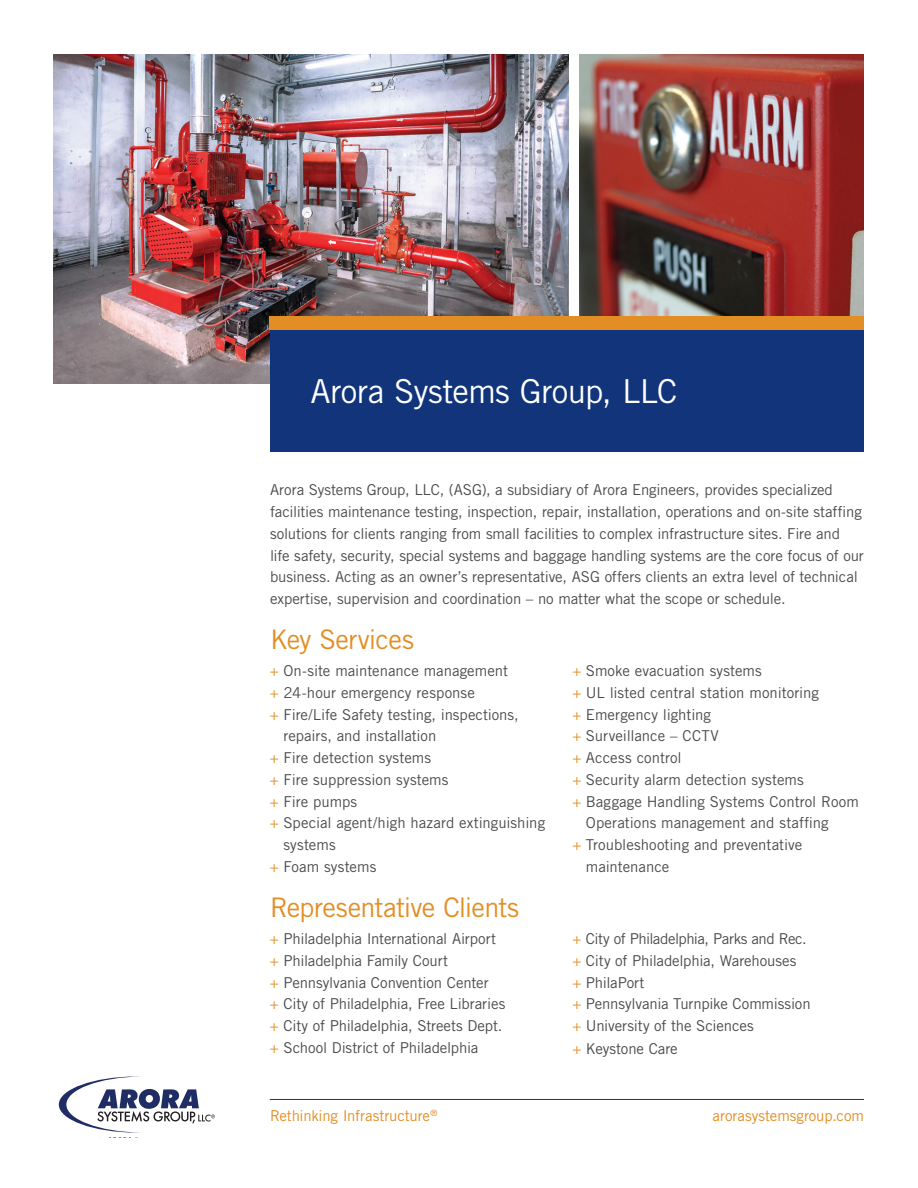
<style>
.page{position:relative;width:918px;height:1188px;background:#fff}
.page>*{position:absolute;margin:0;border:0;box-sizing:border-box;transform-origin:0 0}
.t1{font:33px "Trade Gothic LT Std";letter-spacing:-.02em;color:#fff}
.t2{font:27px "Trade Gothic LT Std";letter-spacing:-.025em;color:#e28e25}
.t3{font:15px/21.8px "Trade Gothic LT Std";letter-spacing:-.005em;color:#4b4c4d}
.t4{font:15px "Trade Gothic LT Std";letter-spacing:-.005em;color:#e28e25}
.s1{color:#e28e25}
</style>
<div class="page">
<hr style="left:270px;top:1099px;width:594px;height:1px;background:#11347a">
<img style="left:579px;top:54px;width:285px;height:262px">
<img style="left:54px;top:54px;width:514px;height:330px">
<div style="left:270px;top:316px;width:594px;height:14px;background:#e28e25"></div>
<div style="left:270px;top:330px;width:594px;height:122px;background:#11347a"></div>
<svg style="left:59px;top:1076px;width:156px;height:62px"></svg>
<h1 class="t1" style="left:310px;top:371px;width:368px">Arora Systems Group, LLC</h1>
<p class="t3" style="left:270px;top:479px;width:595px">Arora Systems Group, LLC, (ASG), a subsidiary of Arora Engineers, provides specialized facilities maintenance testing, inspection, repair, installation, operations and on-site staffing solutions for clients ranging from small facilities to complex infrastructure sites. Fire and<br>life safety, security, special systems and baggage handling systems are the core focus of our business. Acting as an owner’s representative, ASG offers clients an extra level of technical expertise, supervision and coordination – no matter what the scope or schedule.</p>
<h2 class="t2" style="left:270px;top:623px;width:146px">Key Services</h2>
<p class="t3" style="left:270px;top:660px;width:240px"><span class="s1">+</span> On-site maintenance management</p>
<p class="t3" style="left:270px;top:682px;width:206px"><span class="s1">+</span> 24-hour emergency response</p>
<p class="t3" style="left:270px;top:703px;width:250px"><span class="s1">+</span> Fire/Life Safety testing, inspections,</p>
<p class="t3" style="left:283px;top:725px;width:154px">repairs, and installation</p>
<p class="t3" style="left:270px;top:747px;width:163px"><span class="s1">+</span> Fire detection systems</p>
<p class="t3" style="left:270px;top:769px;width:180px"><span class="s1">+</span> Fire suppression systems</p>
<p class="t3" style="left:270px;top:790px;width:89px"><span class="s1">+</span> Fire pumps</p>
<p class="t3" style="left:270px;top:812px;width:277px"><span class="s1">+</span> Special agent/high hazard extinguishing</p>
<p class="t3" style="left:283px;top:834px;width:54px">systems</p>
<p class="t3" style="left:270px;top:856px;width:108px"><span class="s1">+</span> Foam systems</p>
<p class="t3" style="left:572px;top:660px;width:191px"><span class="s1">+</span> Smoke evacuation systems</p>
<p class="t3" style="left:572px;top:682px;width:248px"><span class="s1">+</span> UL listed central station monitoring</p>
<p class="t3" style="left:572px;top:703px;width:140px"><span class="s1">+</span> Emergency lighting</p>
<p class="t3" style="left:572px;top:725px;width:148px"><span class="s1">+</span> Surveillance – CCTV</p>
<p class="t3" style="left:572px;top:747px;width:111px"><span class="s1">+</span> Access control</p>
<p class="t3" style="left:572px;top:769px;width:233px"><span class="s1">+</span> Security alarm detection systems</p>
<p class="t3" style="left:572px;top:790px;width:288px"><span class="s1">+</span> Baggage Handling Systems Control Room</p>
<p class="t3" style="left:586px;top:812px;width:244px">Operations management and staffing</p>
<p class="t3" style="left:572px;top:834px;width:231px"><span class="s1">+</span> Troubleshooting and preventative</p>
<p class="t3" style="left:586px;top:856px;width:85px">maintenance</p>
<h2 class="t2" style="left:270px;top:891px;width:251px">Representative Clients</h2>
<p class="t3" style="left:270px;top:928px;width:237px"><span class="s1">+</span> Philadelphia International Airport <span class="s1">+</span> Philadelphia Family Court<br><span class="s1">+</span> Pennsylvania Convention Center<br><span class="s1">+</span> City of Philadelphia, Free Libraries <span class="s1">+</span> City of Philadelphia, Streets Dept. <span class="s1">+</span> School District of Philadelphia</p>
<p class="t3" style="left:572px;top:928px;width:240px"><span class="s1">+</span> City of Philadelphia, Parks and Rec. <span class="s1">+</span> City of Philadelphia, Warehouses<br><span class="s1">+</span> PhilaPort<br><span class="s1">+</span> Pennsylvania Turnpike Commission <span class="s1">+</span> University of the Sciences<br><span class="s1">+</span> Keystone Care</p>
<p class="t4" style="left:270px;top:1106px;width:169px">Rethinking Infrastructure<sup>®</sup></p>
<p class="t4" style="left:713px;top:1106px;width:153px">arorasystemsgroup.com</p>
</div>
